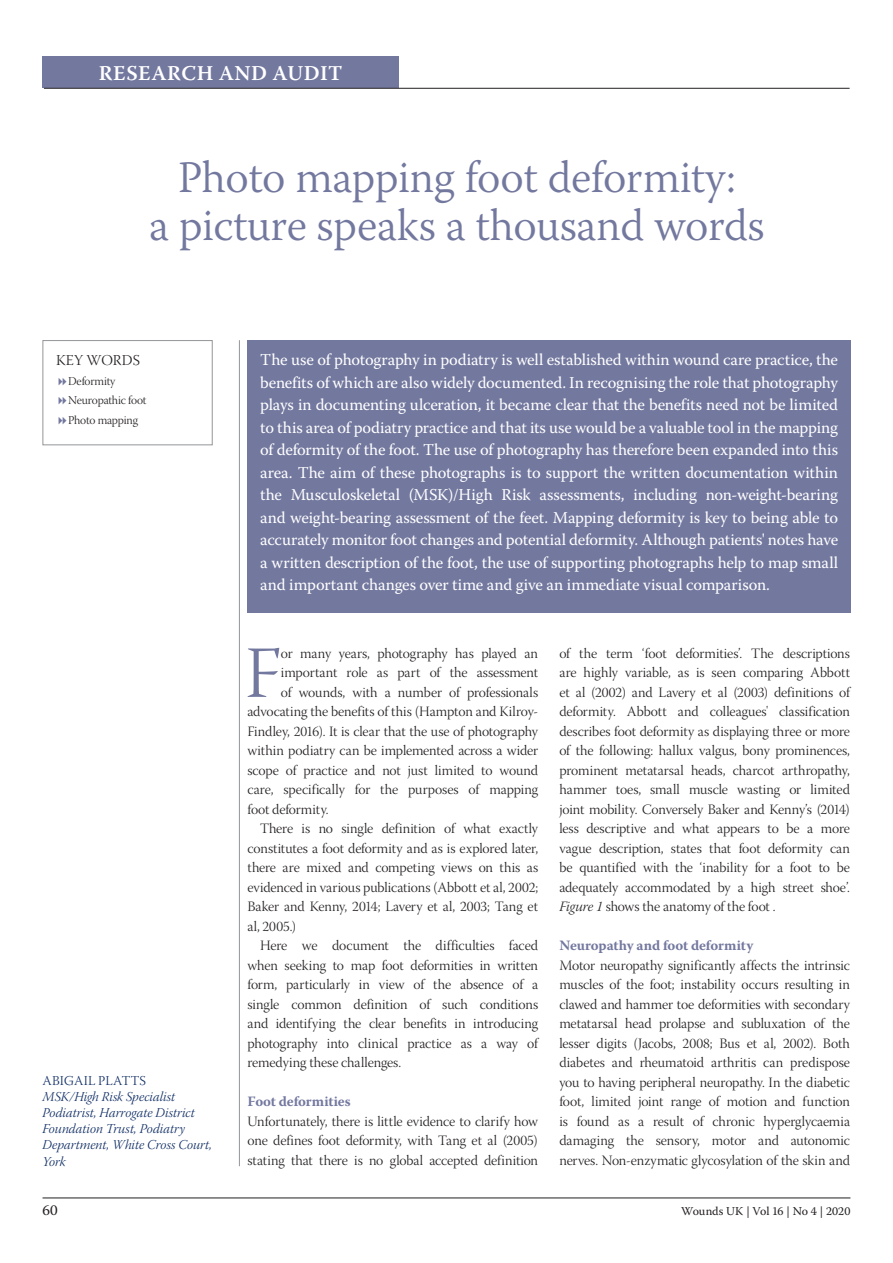
<style>
.page{position:relative;width:893px;height:1263px;background:#fff}
.page>*{position:absolute;margin:0;border:0;box-sizing:border-box;transform-origin:0 0}
.First_paragraph{font:73.35px "Warnock Pro Light Subh";color:#73789f}
.Article_title{font:300 45px/48px "Warnock Pro";letter-spacing:-.01em;color:#73789f;text-align:center}
.t1{font:600 21px "Warnock Pro";letter-spacing:.025em;color:#fff}
.Abstract{font:16.5px/22.5px "Warnock Pro";letter-spacing:-.005em;color:#fff;text-align:justify}
.t2{font:15px "Warnock Pro Light Subh";letter-spacing:.01em;color:#231f20}
.t3{font:15px "Warnock Pro";color:#231f20}
.Paragraph_non-indent{font:14.25px/19.5px "Warnock Pro Light Subh";letter-spacing:-.01em;color:#231f20;text-align:justify}
.Paragraph_indented{font:14.25px/19.5px "Warnock Pro Light Subh";letter-spacing:-.005em;color:#231f20;text-align:justify}
.First_paragraph-2{font:14.25px "Warnock Pro Light Subh";letter-spacing:-.005em;color:#231f20}
.B-head{font:700 14.25px "Warnock Pro";letter-spacing:-.01em;color:#73789f}
.Author_s_details{font:13.5px/16.2px "Warnock Pro Light It Subh";color:#0f2d65}
.Author_s_details_nam{font:13.5px "Warnock Pro Light Subh";letter-spacing:.01em;color:#0f2d65}
.t4{font:12px "Warnock Pro Light Subh";letter-spacing:-.015em;color:#231f20}
.t5{font:12px "Warnock Pro";letter-spacing:-.005em;color:#231f20}
.s1{font-family:"Warnock Pro Light It Subh"}
</style>
<div class="page">
<div style="left:43px;top:56px;width:356px;height:32px;background:#73789f"></div>
<hr style="left:44px;top:88px;width:806px;height:1px;background:#231f20">
<hr style="left:43px;top:1197px;width:807px;height:1px;background:#231f20">
<hr style="left:239px;top:340px;width:1px;height:826px;background:#939598">
<div style="left:247px;top:340px;width:604px;height:272px;background:#73789f"></div>
<div style="left:43px;top:340px;width:170px;height:105px;border:1px solid #939598"></div>
<h3 class="t1" style="left:99px;top:60px;width:245px">RESEARCH AND AUDIT</h3>
<p class="Article_title" style="left:149px;top:152px;width:617px">Photo mapping foot deformity:<br>a picture speaks a thousand words</p>
<p class="t2" style="left:56px;top:352px;width:85px">KEY WORDS</p>
<p class="t4" style="left:68px;top:374px;width:49px">Deformity</p>
<p class="t4" style="left:68px;top:394px;width:80px">Neuropathic foot</p>
<p class="t4" style="left:68px;top:413px;width:71px">Photo mapping</p>
<p class="Author_s_details_nam" style="left:43px;top:1073px;width:105px">ABIGAIL PLATTS</p>
<p class="Author_s_details" style="left:43px;top:1090px;width:171px">MSK/High Risk Specialist<br>Podiatrist, Harrogate District<br>Foundation Trust, Podiatry<br>Department, White Cross Court,<br>York</p>
<p class="Abstract" style="left:260px;top:348px;width:579px">The use of photography in podiatry is well established within wound care practice, the benefits of which are also widely documented. In recognising the role that photography plays in documenting ulceration, it became clear that the benefits need not be limited to this area of podiatry practice and that its use would be a valuable tool in the mapping of deformity of the foot. The use of photography has therefore been expanded into this area. The aim of these photographs is to support the written documentation within the Musculoskeletal (MSK)/High Risk assessments, including non-weight-bearing and weight-bearing assessment of the feet. Mapping deformity is key to being able to accurately monitor foot changes and potential deformity. Although patients' notes have a written description of the foot, the use of supporting photographs help to map small and important changes over time and give an immediate visual comparison.</p>
<p class="First_paragraph" style="left:245px;top:633px;width:38px">F</p>
<p class="First_paragraph-2" style="left:281px;top:645px;width:259px">or many years, photography has played an</p>
<p class="First_paragraph-2" style="left:281px;top:665px;width:259px">important role as part of the assessment</p>
<p class="First_paragraph-2" style="left:281px;top:684px;width:259px">of wounds, with a number of professionals</p>
<p class="First_paragraph-2" style="left:247px;top:704px;width:292px">advocating the benefits of this (Hampton and Kilroy-</p>
<p class="First_paragraph-2" style="left:247px;top:723px;width:292px">Findley, 2016). It is clear that the use of photography</p>
<p class="First_paragraph-2" style="left:247px;top:743px;width:292px">within podiatry can be implemented across a wider</p>
<p class="First_paragraph-2" style="left:247px;top:762px;width:292px">scope of practice and not just limited to wound</p>
<p class="First_paragraph-2" style="left:247px;top:782px;width:292px">care, specifically for the purposes of mapping</p>
<p class="First_paragraph-2" style="left:247px;top:801px;width:83px">foot deformity.</p>
<p class="Paragraph_indented" style="left:247px;top:821px;width:292px;text-indent:13px">There is no single definition of what exactly constitutes a foot deformity and as is explored later, there are mixed and competing views on this as evidenced in various publications (Abbott et al, 2002; Baker and Kenny, 2014; Lavery et al, 2003; Tang et al, 2005.)</p>
<p class="Paragraph_indented" style="left:247px;top:938px;width:292px;text-indent:13px">Here we document the difficulties faced when seeking to map foot deformities in written form, particularly in view of the absence of a single common definition of such conditions and identifying the clear benefits in introducing photography into clinical practice as a way of remedying these challenges.</p>
<p class="B-head" style="left:247px;top:1093px;width:105px">Foot deformities</p>
<p class="Paragraph_non-indent" style="left:247px;top:1113px;width:292px">Unfortunately, there is little evidence to clarify how one defines foot deformity, with Tang et al (2005) stating that there is no global accepted definition</p>
<p class="Paragraph_non-indent" style="left:559px;top:645px;width:292px">of the term ‘foot deformities’. The descriptions are highly variable, as is seen comparing Abbott et al (2002) and Lavery et al (2003) definitions of deformity. Abbott and colleagues' classification describes foot deformity as displaying three or more of the following: hallux valgus, bony prominences, prominent metatarsal heads, charcot arthropathy, hammer toes, small muscle wasting or limited joint mobility. Conversely Baker and Kenny’s (2014) less descriptive and what appears to be a more vague description, states that foot deformity can be quantified with the ‘inability for a foot to be adequately accommodated by a high street shoe’.<br><span class="s1">Figure 1</span> shows the anatomy of the foot .</p>
<p class="B-head" style="left:559px;top:937px;width:195px">Neuropathy and foot deformity</p>
<p class="Paragraph_non-indent" style="left:559px;top:957px;width:292px">Motor neuropathy significantly affects the intrinsic muscles of the foot; instability occurs resulting in clawed and hammer toe deformities with secondary metatarsal head prolapse and subluxation of the lesser digits (Jacobs, 2008; Bus et al, 2002). Both diabetes and rheumatoid arthritis can predispose you to having peripheral neuropathy. In the diabetic foot, limited joint range of motion and function is found as a result of chronic hyperglycaemia damaging the sensory, motor and autonomic nerves. Non-enzymatic glycosylation of the skin and</p>
<p class="t3" style="left:43px;top:1201px;width:17px">60</p>
<p class="t5" style="left:681px;top:1204px;width:171px">Wounds UK | Vol 16 | No 4 | 2020</p>
</div>
